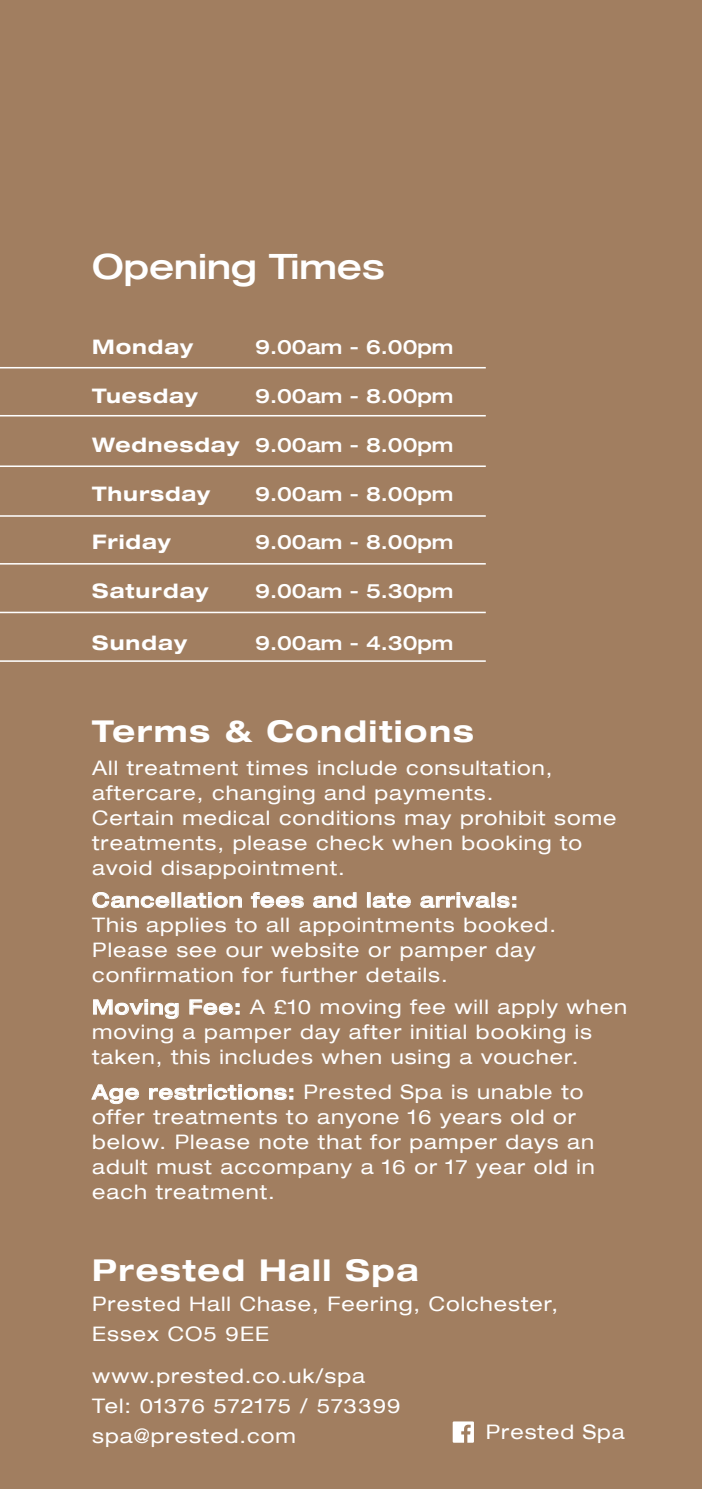
<style>
.page{position:relative;width:702px;height:1489px;background:#fff}
.page>*{position:absolute;margin:0;border:0;box-sizing:border-box;transform-origin:0 0}
.t1{font:500 expanded 34.75px "Helvetica 63";color:#fff}
.t2{font:700 expanded 30px "Helvetica 73";letter-spacing:.05em;color:#fff}
.t3{font:expanded 20px/25px "Helvetica 53";letter-spacing:.05em;color:#fff}
.t4{font:500 expanded 20px "Helvetica 63";color:#fff}
.t5{font:700 expanded 20px "Helvetica 73";letter-spacing:.045em;color:#fff}
.t6{font:500 expanded 20px "Helvetica 63";letter-spacing:.05em;color:#fff}
.s1{font-family:"Helvetica 63";font-weight:500}
</style>
<div class="page">
<div style="left:0;top:0;width:702px;height:1488px;background:#a17e60"></div>
<svg style="left:452px;top:1421px;width:22px;height:21px"></svg>
<svg style="left:92px;top:891px;width:78px;height:17px"></svg>
<div style="left:172px;top:892px;width:3px;height:15px;border:1px solid #fff"></div>
<div style="left:178px;top:892px;width:3px;height:15px;border:1px solid #fff"></div>
<svg style="left:182px;top:892px;width:61px;height:16px"></svg>
<svg style="left:250px;top:891px;width:54px;height:17px"></svg>
<svg style="left:312px;top:891px;width:45px;height:17px"></svg>
<div style="left:367px;top:892px;width:3px;height:15px;border:1px solid #fff"></div>
<svg style="left:372px;top:892px;width:39px;height:16px"></svg>
<svg style="left:419px;top:892px;width:97px;height:16px;background:#bca38e"></svg>
<svg style="left:92px;top:998px;width:87px;height:21px;background:#b69b84"></svg>
<svg style="left:189px;top:998px;width:50px;height:17px"></svg>
<svg style="left:91px;top:1083px;width:49px;height:21px"></svg>
<svg style="left:148px;top:1083px;width:145px;height:17px;background:#baa18b"></svg>
<hr style="left:0;top:367px;width:486px;height:1px;background:#fff">
<hr style="left:0;top:465px;width:486px;height:2px;background:#fff">
<hr style="left:0;top:611px;width:486px;height:2px;background:#fff">
<hr style="left:0;top:415px;width:486px;height:1px;background:#fff">
<hr style="left:0;top:563px;width:486px;height:1px;background:#fff">
<hr style="left:0;top:515px;width:486px;height:1px;background:#fff">
<hr style="left:0;top:660px;width:486px;height:2px;background:#fff">
<p class="t1" style="left:92px;top:245px;width:294px">Opening Times</p>
<p class="t5" style="left:92px;top:334px;width:102px">Monday</p>
<p class="t4" style="left:255px;top:334px;width:200px">9.00am - 6.00pm</p>
<p class="t5" style="left:92px;top:383px;width:107px">Tuesday</p>
<p class="t5" style="left:92px;top:432px;width:149px">Wednesday</p>
<p class="t5" style="left:92px;top:481px;width:119px">Thursday</p>
<p class="t5" style="left:92px;top:529px;width:80px">Friday</p>
<p class="t5" style="left:92px;top:578px;width:118px">Saturday</p>
<p class="t5" style="left:92px;top:629px;width:96px">Sunday</p>
<p class="t4" style="left:255px;top:383px;width:200px">9.00am - 8.00pm</p>
<p class="t4" style="left:255px;top:432px;width:200px">9.00am - 8.00pm</p>
<p class="t4" style="left:255px;top:481px;width:200px">9.00am - 8.00pm</p>
<p class="t4" style="left:255px;top:530px;width:200px">9.00am - 8.00pm</p>
<p class="t4" style="left:255px;top:578px;width:200px">9.00am - 5.30pm</p>
<p class="t4" style="left:255px;top:630px;width:200px">9.00am - 4.30pm</p>
<p class="t2" style="left:92px;top:712px;width:383px">Terms &amp; Conditions</p>
<p class="t3" style="left:92px;top:755px;width:462px">All treatment times include consultation, aftercare, changing and payments.</p>
<p class="t3" style="left:92px;top:805px;width:526px">Certain medical conditions may prohibit some treatments, please check when booking to avoid disappointment.</p>
<p class="t6" style="left:92px;top:887px;width:427px">Cancellation fees and late arrivals:</p>
<p class="t3" style="left:92px;top:912px;width:465px">This applies to all appointments booked.<br>Please see our website or pamper day confirmation for further details.</p>
<p class="t3" style="left:92px;top:994px;width:536px"><span class="s1">Moving Fee:</span> A £10 moving fee will apply when moving a pamper day after initial booking is taken, this includes when using a voucher.</p>
<p class="t3" style="left:92px;top:1079px;width:504px"><span class="s1">Age restrictions:</span> Prested Spa is unable to offer treatments to anyone 16 years old or below. Please note that for pamper days an adult must accompany a 16 or 17 year old in each treatment.</p>
<p class="t2" style="left:92px;top:1250px;width:328px">Prested Hall Spa</p>
<p class="t3" style="left:92px;top:1288px;width:467px;line-height:30px">Prested Hall Chase, Feering, Colchester,<br>Essex CO5 9EE</p>
<p class="t3" style="left:92px;top:1362px;width:274px">www.prested.co.uk/spa</p>
<p class="t3" style="left:92px;top:1392px;width:309px">Tel: 01376 572175 / 573399</p>
<p class="t3" style="left:92px;top:1422px;width:205px">spa@prested.com</p>
<p class="t3" style="left:486px;top:1419px;width:140px">Prested Spa</p>
</div>
